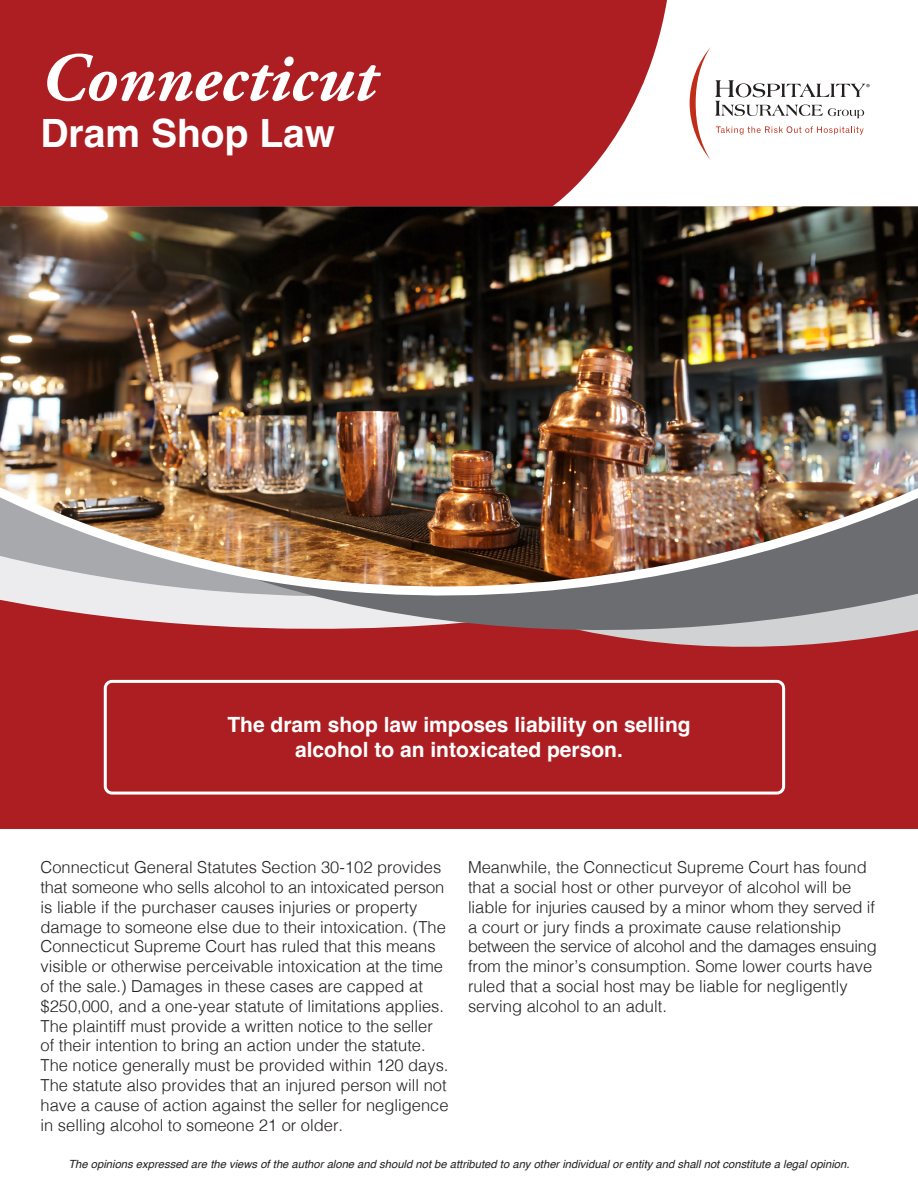
<style>
.page{position:relative;width:918px;height:1188px;background:#fff}
.page>*{position:absolute;margin:0;border:0;box-sizing:border-box;transform-origin:0 0}
.t1{font:italic 700 69px "Adobe Garamond Pro";color:#fff}
.t2{font:700 39px "Helvetica";color:#fff}
.t3{font:700 21px "Helvetica";color:#fff}
.t4{font:300 16.5px/19.8px "Helvetica";color:#231f20}
.t5{font:italic 11.25px "Helvetica";color:#231f20}
</style>
<div class="page">
<div style="left:0;top:578px;width:918px;height:251px;background:#ad1e22"></div>
<div style="left:0;top:0;width:666px;height:206px;background:#ad1e22"></div>
<svg style="left:690px;top:47px;width:180px;height:112px"></svg>
<svg style="left:553px;top:0;width:114px;height:206px"></svg>
<img style="left:0;top:206px;width:918px;height:268px">
<img style="left:0;top:474px;width:918px;height:248px">
<div style="left:104px;top:680px;width:681px;height:115px;border:3px solid #fff;border-radius:7px"></div>
<p class="t1" style="left:40px;top:38px;width:337px">Connecticut</p>
<p class="t2" style="left:40px;top:109px;width:296px">Dram Shop Law</p>
<p class="t3" style="left:227px;top:712px;width:465px">The dram shop law imposes liability on selling</p>
<p class="t3" style="left:295px;top:737px;width:329px">alcohol to an intoxicated person.</p>
<p class="t4" style="left:40px;top:856px;width:410px">Connecticut General Statutes Section 30-102 provides that someone who sells alcohol to an intoxicated person is liable if the purchaser causes injuries or property damage to someone else due to their intoxication. (The Connecticut Supreme Court has ruled that this means visible or otherwise perceivable intoxication at the time of the sale.) Damages in these cases are capped at $250,000, and a one-year statute of limitations applies.<br>The plaintiff must provide a written notice to the seller of their intention to bring an action under the statute.<br>The notice generally must be provided within 120 days.<br>The statute also provides that an injured person will not have a cause of action against the seller for negligence in selling alcohol to someone 21 or older.</p>
<p class="t4" style="left:468px;top:856px;width:409px">Meanwhile, the Connecticut Supreme Court has found that a social host or other purveyor of alcohol will be liable for injuries caused by a minor whom they served if a court or jury finds a proximate cause relationship</p>
<p class="t4" style="left:468px;top:936px;width:410px">between the service of alcohol and the damages ensuing from the minor’s consumption. Some lower courts have ruled that a social host may be liable for negligently serving alcohol to an adult.</p>
<p class="t5" style="left:68px;top:1155px;width:783px">The opinions expressed are the views of the author alone and should not be attributed to any other individual or entity and shall not constitute a legal opinion.</p>
</div>
